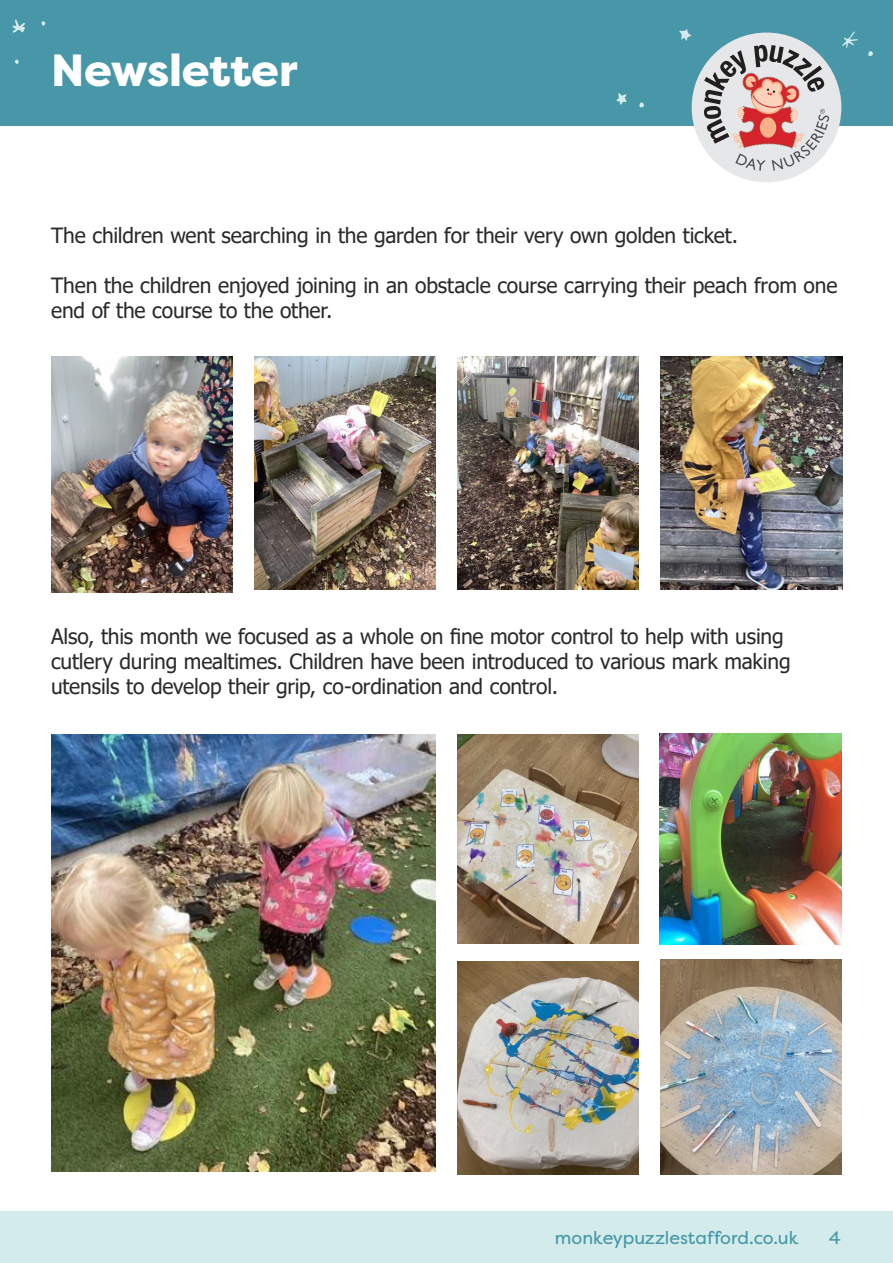
<style>
.page{position:relative;width:893px;height:1263px;background:#fff}
.page>*{position:absolute;margin:0;border:0;box-sizing:border-box;transform-origin:0 0}
.t1{font:800 45px "Filson Pro";letter-spacing:-.005em;color:#fff}
.t2{font:21px/25.2px "Tahoma";letter-spacing:-.005em;color:#2c2a29}
.t3{font:18px "Filson Pro";letter-spacing:-.005em;color:#4797a8}
</style>
<div class="page">
<div style="left:0;top:0;width:893px;height:125px;background:#4797a8"></div>
<div style="left:692px;top:33px;width:149px;height:149px;background:#e6e7e9;border-radius:50%"></div>
<svg style="left:704px;top:45px;width:125px;height:126px"></svg>
<svg style="left:679px;top:29px;width:13px;height:12px"></svg>
<svg style="left:842px;top:32px;width:16px;height:16px"></svg>
<svg style="left:868px;top:51px;width:5px;height:5px"></svg>
<svg style="left:616px;top:93px;width:11px;height:12px"></svg>
<svg style="left:639px;top:102px;width:5px;height:6px"></svg>
<svg style="left:13px;top:19px;width:12px;height:14px"></svg>
<svg style="left:41px;top:21px;width:5px;height:5px"></svg>
<svg style="left:15px;top:60px;width:4px;height:4px"></svg>
<div style="left:0;top:1212px;width:893px;height:51px;background:#d3eceb"></div>
<img style="left:51px;top:356px;width:182px;height:237px">
<img style="left:254px;top:356px;width:182px;height:233px">
<img style="left:457px;top:356px;width:182px;height:233px">
<img style="left:660px;top:356px;width:182px;height:233px">
<img style="left:660px;top:734px;width:181px;height:211px">
<img style="left:51px;top:734px;width:385px;height:437px">
<img style="left:457px;top:734px;width:182px;height:210px">
<img style="left:457px;top:962px;width:182px;height:212px">
<img style="left:660px;top:959px;width:181px;height:215px">
<h1 class="t1" style="left:51px;top:42px;width:248px">Newsletter</h1>
<p class="t2" style="left:51px;top:223px;width:689px">The children went searching in the garden for their very own golden ticket.</p>
<p class="t2" style="left:51px;top:274px;width:788px">Then the children enjoyed joining in an obstacle course carrying their peach from one end of the course to the other.</p>
<p class="t2" style="left:51px;top:625px;width:741px">Also, this month we focused as a whole on fine motor control to help with using cutlery during mealtimes. Children have been introduced to various mark making utensils to develop their grip, co-ordination and control.</p>
<p class="t3" style="left:555px;top:1225px;width:245px">monkeypuzzlestafford.co.uk</p>
<p class="t3" style="left:829px;top:1225px;width:14px">4</p>
</div>
